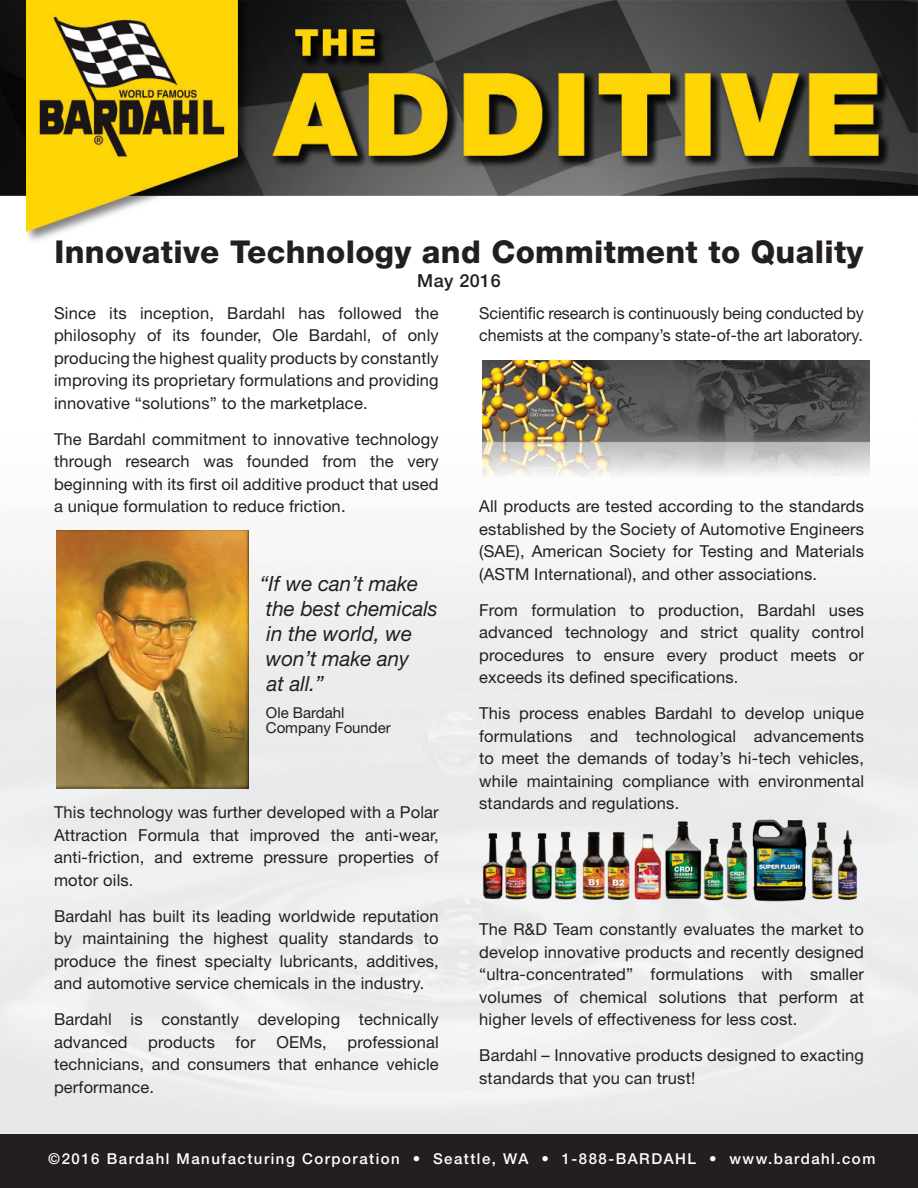
<style>
.page{position:relative;width:918px;height:1188px;background:#fff}
.page>*{position:absolute;margin:0;border:0;box-sizing:border-box;transform-origin:0 0}
.t1{font:800 31.5px "Helvetica Neue LT Std";letter-spacing:.01em;color:#231f20}
.t2{font:italic 21px/25.2px "Helvetica Neue LT Std";color:#231f20}
.t3{font:500 18px "Helvetica Neue LT Std";letter-spacing:.025em;color:#231f20}
.t4{font:16.5px/22.5px "Helvetica Neue LT Std";letter-spacing:.01em;color:#231f20;text-align:justify}
.t5{font:500 15px "Helvetica Neue LT Std";letter-spacing:.1em;color:#fff}
.t6{font:15px/15px "Helvetica Neue LT Std";color:#231f20}
</style>
<div class="page">
<img style="left:0;top:360px;width:918px;height:774px">
<img style="left:0;top:0;width:918px;height:241px">
<div style="left:0;top:1134px;width:918px;height:54px;background:#231f20"></div>
<img style="left:56px;top:530px;width:193px;height:258px">
<img style="left:483px;top:360px;width:386px;height:116px">
<img style="left:479px;top:813px;width:381px;height:94px">
<h1 class="t1" style="left:54px;top:233px;width:811px">Innovative Technology and Commitment to Quality</h1>
<p class="t3" style="left:417px;top:270px;width:85px">May 2016</p>
<p class="t4" style="left:54px;top:301px;width:386px">Since its inception, Bardahl has followed the philosophy of its founder, Ole Bardahl, of only producing the highest quality products by constantly improving its proprietary formulations and providing innovative “solutions” to the marketplace.</p>
<p class="t4" style="left:54px;top:427px;width:386px">The Bardahl commitment to innovative technology through research was founded from the very beginning with its first oil additive product that used a unique formulation to reduce friction.</p>
<p class="t4" style="left:479px;top:301px;width:386px">Scientific research is continuously being conducted by chemists at the company’s state-of-the art laboratory.</p>
<p class="t4" style="left:479px;top:495px;width:386px">All products are tested according to the standards established by the Society of Automotive Engineers (SAE), American Society for Testing and Materials (ASTM International), and other associations.</p>
<p class="t4" style="left:479px;top:598px;width:386px">From formulation to production, Bardahl uses advanced technology and strict quality control procedures to ensure every product meets or exceeds its defined specifications.</p>
<p class="t4" style="left:479px;top:702px;width:386px">This process enables Bardahl to develop unique formulations and technological advancements to meet the demands of today’s hi-tech vehicles, while maintaining compliance with environmental standards and regulations.</p>
<p class="t2" style="left:260px;top:570px;width:179px">“If we can’t make the best chemicals in the world, we won’t make any<br>at all.”</p>
<p class="t6" style="left:266px;top:705px;width:127px">Ole Bardahl<br>Company Founder</p>
<p class="t4" style="left:54px;top:801px;width:386px">This technology was further developed with a Polar Attraction Formula that improved the anti-wear, anti-friction, and extreme pressure properties of motor oils.</p>
<p class="t4" style="left:54px;top:904px;width:386px">Bardahl has built its leading worldwide reputation by maintaining the highest quality standards to produce the finest specialty lubricants, additives, and automotive service chemicals in the industry.</p>
<p class="t4" style="left:54px;top:1008px;width:386px">Bardahl is constantly developing technically advanced products for OEMs, professional technicians, and consumers that enhance vehicle performance.</p>
<p class="t4" style="left:479px;top:918px;width:386px">The R&amp;D Team constantly evaluates the market to develop innovative products and recently designed “ultra-concentrated” formulations with smaller volumes of chemical solutions that perform at higher levels of effectiveness for less cost.</p>
<p class="t4" style="left:479px;top:1044px;width:386px">Bardahl – Innovative products designed to exacting standards that you can trust!</p>
<p class="t5" style="left:48px;top:1150px;width:829px">©2016 Bardahl Manufacturing Corporation • Seattle, WA • 1-888-BARDAHL • www.bardahl.com</p>
</div>
